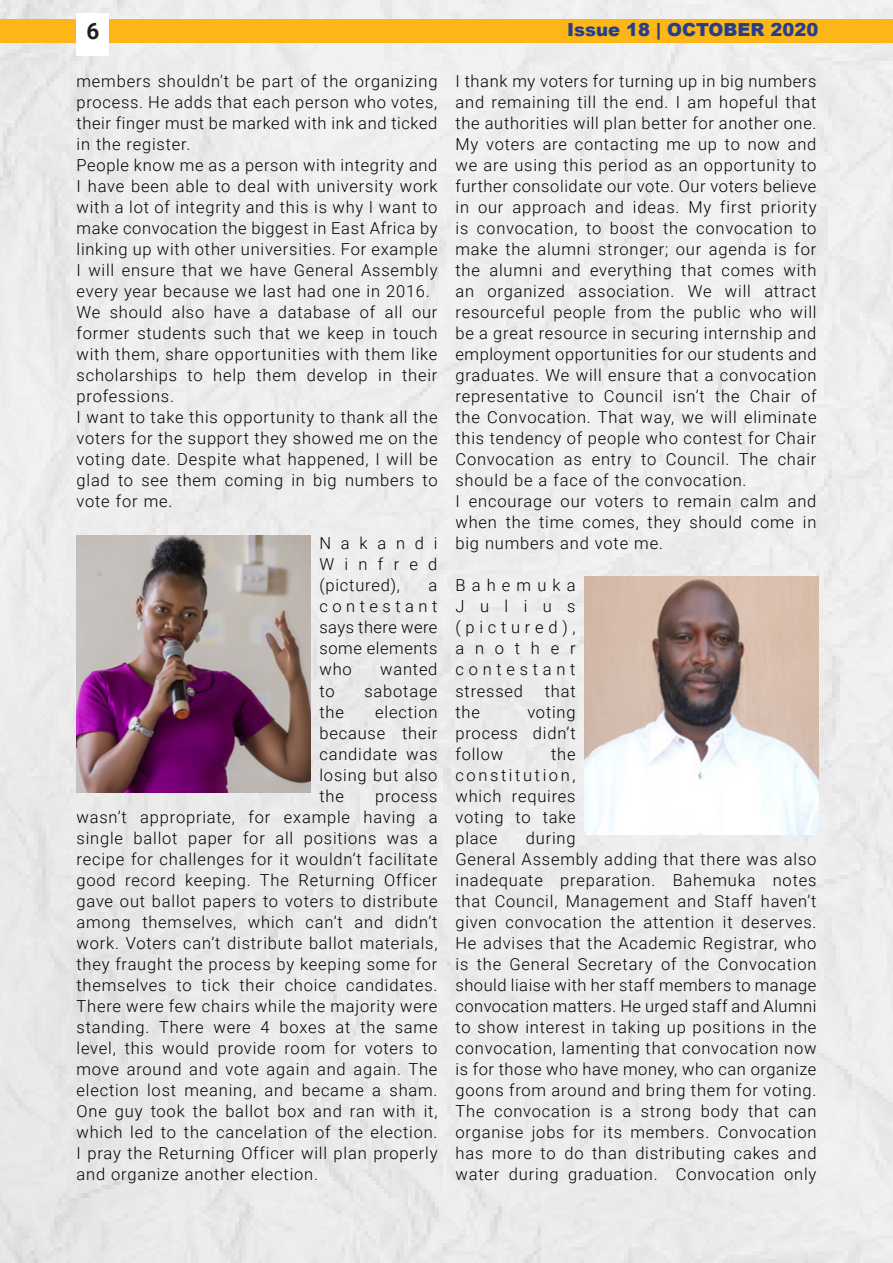
<style>
.page{position:relative;width:893px;height:1263px;background:#ececec}
.page>*{position:absolute;margin:0;border:0;box-sizing:border-box;transform-origin:0 0}
.t1{font:700 22.5px "Roboto";color:#231f20}
.t2{font:900 18px "Arial";color:#253f8e}
.Paragraph_Style_2{font:300 16.5px/21px "Roboto";letter-spacing:.05em;color:#000;text-align:justify}
</style>
<div class="page">
<div style="left:0;top:19px;width:893px;height:23px;background:#fcb615"></div>
<div style="left:77px;top:13px;width:32px;height:42px;background:#fff"></div>
<img style="left:77px;top:535px;width:234px;height:258px">
<img style="left:584px;top:577px;width:235px;height:257px">
<h1 class="t1" style="left:87px;top:15px;width:14px">6</h1>
<p class="t2" style="left:567px;top:17px;width:253px">Issue 18 | OCTOBER 2020</p>
<p class="Paragraph_Style_2" style="left:77px;top:70px;width:362px">members shouldn't be part of the organizing process. He adds that each person who votes, their finger must be marked with ink and ticked in the register.</p>
<p class="Paragraph_Style_2" style="left:77px;top:154px;width:362px">People know me as a person with integrity and I have been able to deal with university work with a lot of integrity and this is why I want to make convocation the biggest in East Africa by linking up with other universities. For example I will ensure that we have General Assembly every year because we last had one in 2016.</p>
<p class="Paragraph_Style_2" style="left:77px;top:301px;width:362px">We should also have a database of all our former students such that we keep in touch with them, share opportunities with them like scholarships to help them develop in their professions.</p>
<p class="Paragraph_Style_2" style="left:77px;top:406px;width:363px">I want to take this opportunity to thank all the voters for the support they showed me on the voting date. Despite what happened, I will be glad to see them coming in big numbers to vote for me.</p>
<p class="Paragraph_Style_2" style="left:319px;top:532px;width:120px">Nakandi Winfred (pictured),</p>
<p class="Paragraph_Style_2" style="left:455px;top:70px;width:363px">I thank my voters for turning up in big numbers and remaining till the end. I am hopeful that the authorities will plan better for another one.<br>My voters are contacting me up to now and we are using this period as an opportunity to further consolidate our vote. Our voters believe in our approach and ideas. My first priority is convocation, to boost the convocation to make the alumni stronger; our agenda is for the alumni and everything that comes with an organized association. We will attract resourceful people from the public who will be a great resource in securing internship and employment opportunities for our students and graduates. We will ensure that a convocation representative to Council isn’t the Chair of the Convocation. That way, we will eliminate this tendency of people who contest for Chair Convocation as entry to Council. The chair should be a face of the convocation.</p>
<p class="Paragraph_Style_2" style="left:455px;top:490px;width:362px">I encourage our voters to remain calm and when the time comes, they should come in big numbers and vote me.</p>
<p class="Paragraph_Style_2" style="left:455px;top:574px;width:122px">Bahemuka Julius (pictured), another contestant stressed</p>
<p class="Paragraph_Style_2" style="left:319px;top:574px;width:120px;text-indent:109px">a contestant says there were some elements who</p>
<p class="Paragraph_Style_2" style="left:380px;top:658px;width:59px">wanted</p>
<p class="Paragraph_Style_2" style="left:319px;top:679px;width:17px">to</p>
<p class="Paragraph_Style_2" style="left:364px;top:679px;width:75px">sabotage</p>
<p class="Paragraph_Style_2" style="left:319px;top:700px;width:26px">the</p>
<p class="Paragraph_Style_2" style="left:545px;top:679px;width:32px">that</p>
<p class="Paragraph_Style_2" style="left:319px;top:700px;width:120px;text-indent:56px">election because their candidate was losing but also the</p>
<p class="Paragraph_Style_2" style="left:455px;top:700px;width:26px">the</p>
<p class="Paragraph_Style_2" style="left:455px;top:700px;width:122px;text-indent:72px">voting process didn’t follow</p>
<p class="Paragraph_Style_2" style="left:455px;top:742px;width:122px;text-indent:96px">the constitution, which requires voting to take place</p>
<p class="Paragraph_Style_2" style="left:77px;top:784px;width:363px;text-indent:299px">process wasn’t appropriate, for example having a single ballot paper for all positions was a recipe for challenges for it wouldn’t facilitate good record keeping. The Returning Officer gave out ballot papers to voters to distribute among themselves, which can’t and didn’t work. Voters can’t distribute ballot materials, they fraught the process by keeping some for themselves to tick their choice candidates.<br>There were few chairs while the majority were standing. There were 4 boxes at the same level, this would provide room for voters to move around and vote again and again. The election lost meaning, and became a sham.<br>One guy took the ballot box and ran with it, which led to the cancelation of the election.<br>I pray the Returning Officer will plan properly and organize another election.</p>
<p class="Paragraph_Style_2" style="left:455px;top:826px;width:363px;text-align:left;text-indent:70px">during<br>General Assembly adding that there was also inadequate preparation. Bahemuka notes that Council, Management and Staff haven’t given convocation the attention it deserves.<br>He advises that the Academic Registrar, who is the General Secretary of the Convocation should liaise with her staff members to manage convocation matters. He urged staff and Alumni to show interest in taking up positions in the convocation, lamenting that convocation now is for those who have money, who can organize goons from around and bring them for voting.<br>The convocation is a strong body that can organise jobs for its members. Convocation has more to do than distributing cakes and water during graduation. Convocation only</p>
</div>
